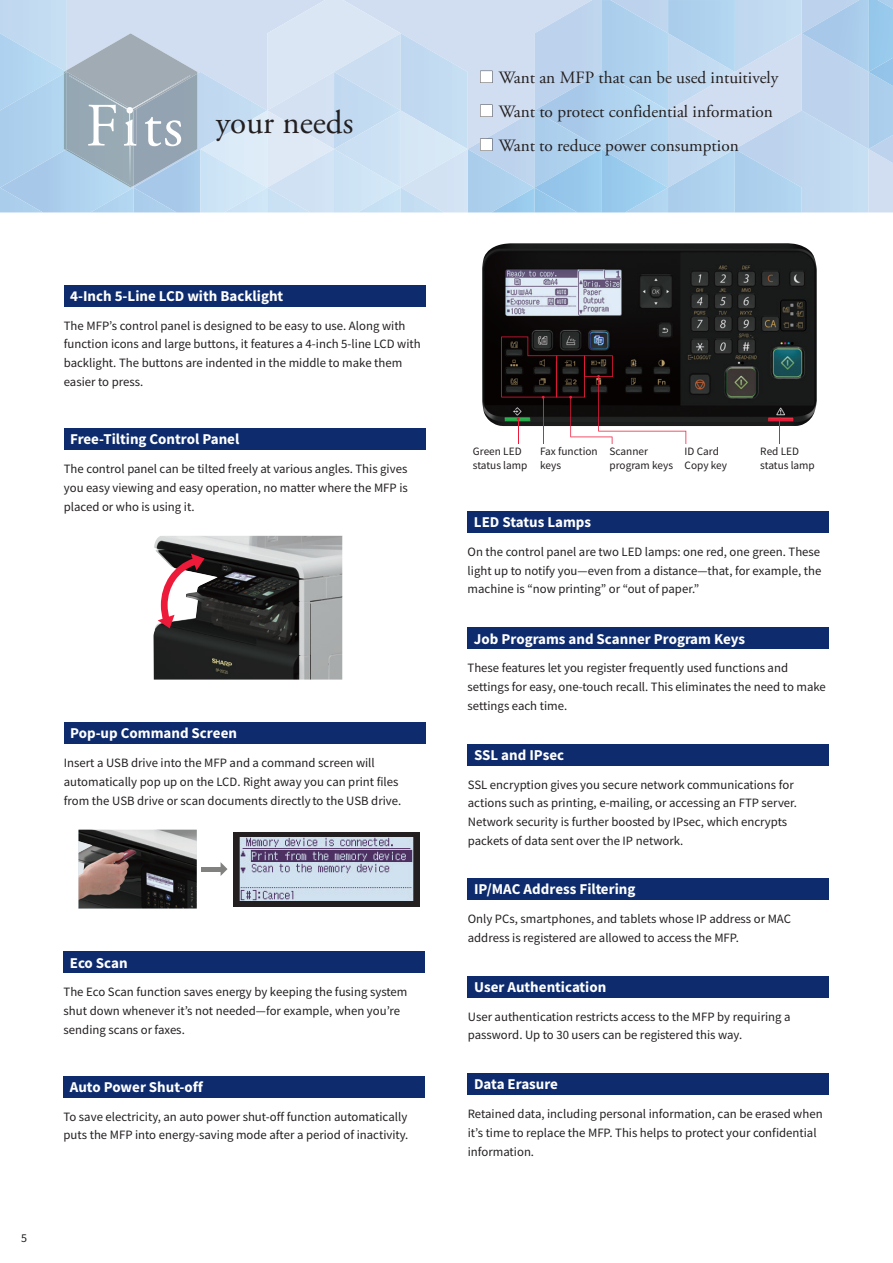
<style>
.page{position:relative;width:893px;height:1263px;background:#fff}
.page>*{position:absolute;margin:0;border:0;box-sizing:border-box;transform-origin:0 0}
.t1{font:61.35px "Adobe Garamond Pro";color:#fff}
.t2{font:33px "Adobe Garamond Pro";color:#231f20}
.t3{font:17.25px/33.9px "Adobe Garamond Pro";color:#231f20}
.t4{font:700 15px "Source Sans Pro";color:#fff}
.t5{font:12.75px/18.8px "Source Sans Pro";color:#231f20}
.t6{font:12px "Source Sans Pro";color:#231f20}
.t7{font:11.25px/13.5px "Source Sans Pro";color:#231f20}
</style>
<div class="page">
<img style="left:79px;top:830px;width:118px;height:78px">
<hr style="left:201px;top:867px;width:21px;height:4px;background:#81817f">
<svg style="left:221px;top:862px;width:6px;height:14px"></svg>
<svg style="left:233px;top:832px;width:187px;height:74px;background:#38363a"></svg>
<img style="left:240px;top:838px;width:173px;height:62px">
<img style="left:154px;top:536px;width:188px;height:144px">
<svg style="left:158px;top:554px;width:47px;height:74px"></svg>
<img style="left:482px;top:243px;width:335px;height:183px">
<div style="left:64px;top:285px;width:361px;height:21px;background:#0d2b6d"></div>
<div style="left:468px;top:744px;width:361px;height:21px;background:#0d2b6d"></div>
<div style="left:468px;top:1073px;width:361px;height:22px;background:#0d2b6d"></div>
<div style="left:468px;top:878px;width:361px;height:22px;background:#0d2b6d"></div>
<div style="left:468px;top:976px;width:361px;height:21px;background:#0d2b6d"></div>
<div style="left:468px;top:511px;width:361px;height:22px;background:#0d2b6d"></div>
<div style="left:64px;top:428px;width:361px;height:22px;background:#0d2b6d"></div>
<div style="left:64px;top:722px;width:361px;height:22px;background:#0d2b6d"></div>
<div style="left:63px;top:1076px;width:362px;height:21px;background:#0d2b6d"></div>
<div style="left:468px;top:628px;width:361px;height:21px;background:#0d2b6d"></div>
<div style="left:64px;top:951px;width:361px;height:22px;background:#0d2b6d"></div>
<svg style="left:0;top:0;width:893px;height:213px;background:#bdd4ea"></svg>
<svg style="left:779px;top:417px;width:2px;height:27px"></svg>
<svg style="left:501px;top:337px;width:185px;height:107px"></svg>
<h1 class="t1" style="left:86px;top:89px;width:99px">Fits</h1>
<h2 class="t2" style="left:216px;top:103px;width:139px">your needs</h2>
<h3 class="t3" style="left:499px;top:61px;width:281px">Want an MFP that can be used intuitively<br>Want to protect confidential information</h3>
<h3 class="t3" style="left:499px;top:129px;width:242px">Want to reduce power consumption</h3>
<p class="t4" style="left:70px;top:286px;width:215px">4-Inch 5-Line LCD with Backlight</p>
<p class="t5" style="left:64px;top:317px;width:358px">The MFP’s control panel is designed to be easy to use. Along with function icons and large buttons, it features a 4-inch 5-line LCD with backlight. The buttons are indented in the middle to make them easier to press.</p>
<p class="t4" style="left:70px;top:429px;width:171px">Free-Tilting Control Panel</p>
<p class="t5" style="left:64px;top:460px;width:345px;text-align:justify">The control panel can be tilted freely at various angles. This gives you easy viewing and easy operation, no matter where the MFP is placed or who is using it.</p>
<p class="t4" style="left:70px;top:723px;width:168px">Pop-up Command Screen</p>
<p class="t5" style="left:64px;top:754px;width:339px">Insert a USB drive into the MFP and a command screen will automatically pop up on the LCD. Right away you can print files from the USB drive or scan documents directly to the USB drive.</p>
<p class="t6" style="left:21px;top:1233px;width:7px">5</p>
<p class="t4" style="left:70px;top:953px;width:59px">Eco Scan</p>
<p class="t5" style="left:64px;top:983px;width:345px">The Eco Scan function saves energy by keeping the fusing system shut down whenever it’s not needed—for example, when you’re sending scans or faxes.</p>
<p class="t4" style="left:70px;top:1077px;width:135px">Auto Power Shut-off</p>
<p class="t5" style="left:63px;top:1108px;width:346px">To save electricity, an auto power shut-off function automatically puts the MFP into energy-saving mode after a period of inactivity.</p>
<p class="t7" style="left:473px;top:446px;width:56px">Green LED status lamp</p>
<p class="t7" style="left:540px;top:446px;width:59px">Fax function keys</p>
<p class="t7" style="left:609px;top:446px;width:65px">Scanner program keys</p>
<p class="t7" style="left:685px;top:446px;width:44px">ID Card<br>Copy key</p>
<p class="t4" style="left:474px;top:512px;width:119px">LED Status Lamps</p>
<p class="t7" style="left:760px;top:446px;width:56px">Red LED status lamp</p>
<p class="t5" style="left:468px;top:543px;width:355px;text-align:justify">On the control panel are two LED lamps: one red, one green. These light up to notify you—even from a distance—that, for example, the machine is “now printing” or “out of paper.”</p>
<p class="t4" style="left:474px;top:629px;width:273px">Job Programs and Scanner Program Keys</p>
<p class="t5" style="left:468px;top:660px;width:360px">These features let you register frequently used functions and settings for easy, one-touch recall. This eliminates the need to make settings each time.</p>
<p class="t4" style="left:474px;top:745px;width:92px">SSL and IPsec</p>
<p class="t5" style="left:468px;top:776px;width:331px">SSL encryption gives you secure network communications for actions such as printing, e-mailing, or accessing an FTP server.<br>Network security is further boosted by IPsec, which encrypts packets of data sent over the IP network.</p>
<p class="t4" style="left:474px;top:879px;width:163px">IP/MAC Address Filtering</p>
<p class="t5" style="left:468px;top:910px;width:325px">Only PCs, smartphones, and tablets whose IP address or MAC address is registered are allowed to access the MFP.</p>
<p class="t4" style="left:474px;top:977px;width:134px">User Authentication</p>
<p class="t5" style="left:468px;top:1008px;width:324px">User authentication restricts access to the MFP by requiring a password. Up to 30 users can be registered this way.</p>
<p class="t4" style="left:474px;top:1074px;width:85px">Data Erasure</p>
<p class="t5" style="left:468px;top:1105px;width:356px">Retained data, including personal information, can be erased when it’s time to replace the MFP. This helps to protect your confidential information.</p>
</div>
